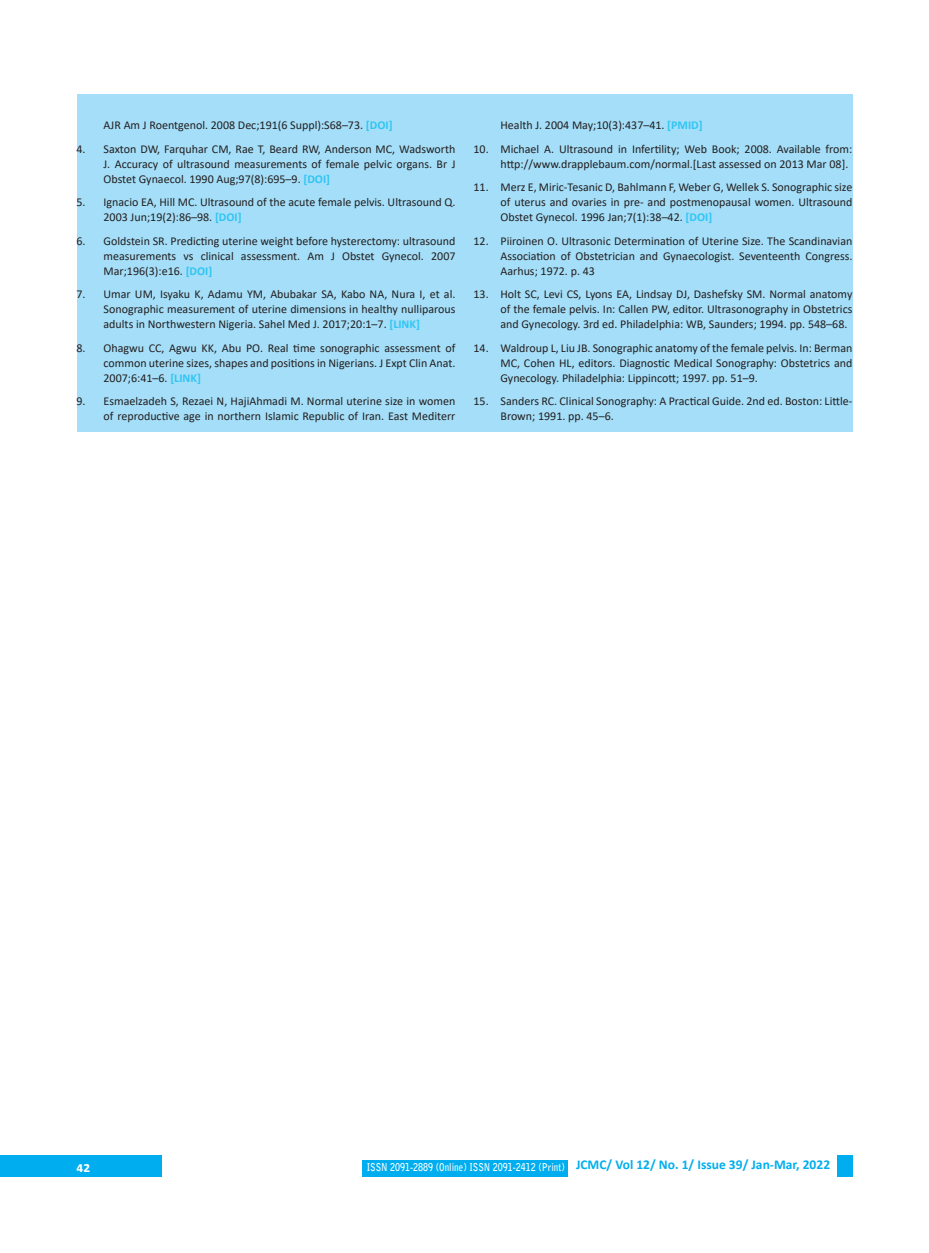
<style>
.page{position:relative;width:929px;height:1253px;background:#fff}
.page>*{position:absolute;margin:0;border:0;box-sizing:border-box;transform-origin:0 0}
.t1{font:700 15px "Calibri";color:#fff}
.t2{font:12px/15px "Calibri";color:#231f20;text-align:justify}
.t3{font:700 10.8px "Bell Gothic Std";color:#fff;scale:.83 1}
.s1{font-weight:700;color:#30c5f3}
</style>
<div class="page">
<div style="left:837px;top:1155px;width:15px;height:21px;background:#00aeef"></div>
<div style="left:0;top:1155px;width:162px;height:21px;background:#00aeef"></div>
<div style="left:362px;top:1160px;width:205px;height:16px;background:#00aeef"></div>
<div style="left:77px;top:95px;width:775px;height:337px;background:#a4def8"></div>
<p class="t2" style="left:104px;top:117px;width:290px">AJR Am J Roentgenol. 2008 Dec;191(6 Suppl):S68–73. <span class="s1">[DOI]</span></p>
<p class="t2" style="left:104px;top:141px;width:353px;text-indent:-27px">4. Saxton DW, Farquhar CM, Rae T, Beard RW, Anderson MC, Wadsworth J. Accuracy of ultrasound measurements of female pelvic organs. Br J Obstet Gynaecol. 1990 Aug;97(8):695–9. <span class="s1">[DOI]</span></p>
<p class="t2" style="left:104px;top:194px;width:353px;text-indent:-27px">5. Ignacio EA, Hill MC. Ultrasound of the acute female pelvis. Ultrasound Q.<br>2003 Jun;19(2):86–98. <span class="s1">[DOI]</span></p>
<p class="t2" style="left:104px;top:233px;width:353px;text-indent:-27px">6. Goldstein SR. Predicting uterine weight before hysterectomy: ultrasound measurements vs clinical assessment. Am J Obstet Gynecol. 2007<br>Mar;196(3):e16. <span class="s1">[DOI]</span></p>
<p class="t2" style="left:104px;top:286px;width:353px;text-indent:-27px">7. Umar UM, Isyaku K, Adamu YM, Abubakar SA, Kabo NA, Nura I, et al.<br>Sonographic measurement of uterine dimensions in healthy nulliparous adults in Northwestern Nigeria. Sahel Med J. 2017;20:1–7. <span class="s1">[LINK]</span></p>
<p class="t2" style="left:104px;top:340px;width:353px;text-indent:-27px">8. Ohagwu CC, Agwu KK, Abu PO. Real time sonographic assessment of common uterine sizes, shapes and positions in Nigerians. J Expt Clin Anat.<br>2007;6:41–6. <span class="s1">[LINK]</span></p>
<p class="t2" style="left:77px;top:393px;width:380px;text-align:right">9. Esmaelzadeh S, Rezaei N, HajiAhmadi M. Normal uterine size in women of reproductive age in northern Islamic Republic of Iran. East Mediterr</p>
<p class="t2" style="left:500px;top:117px;width:204px">Health J. 2004 May;10(3):437–41. <span class="s1">[PMID]</span></p>
<p class="t2" style="left:500px;top:141px;width:353px;text-indent:-27px">10. Michael A. Ultrasound in Infertility; Web Book; 2008. Available from: http://www.drapplebaum.com/normal.[Last assessed on 2013 Mar 08].</p>
<p class="t2" style="left:500px;top:179px;width:353px;text-indent:-27px">11. Merz E, Miric-Tesanic D, Bahlmann F, Weber G, Wellek S. Sonographic size of uterus and ovaries in pre- and postmenopausal women. Ultrasound Obstet Gynecol. 1996 Jan;7(1):38–42. <span class="s1">[DOI]</span></p>
<p class="t2" style="left:500px;top:233px;width:353px;text-indent:-27px">12. Piiroinen O. Ultrasonic Determination of Uterine Size. The Scandinavian Association of Obstetrician and Gynaecologist. Seventeenth Congress.<br>Aarhus; 1972. p. 43</p>
<p class="t2" style="left:500px;top:286px;width:353px;text-indent:-27px">13. Holt SC, Levi CS, Lyons EA, Lindsay DJ, Dashefsky SM. Normal anatomy of the female pelvis. In: Callen PW, editor. Ultrasonography in Obstetrics and Gynecology. 3rd ed. Philadelphia: WB, Saunders; 1994. pp. 548–68.</p>
<p class="t2" style="left:500px;top:340px;width:353px;text-indent:-27px">14. Waldroup L, Liu JB. Sonographic anatomy of the female pelvis. In: Berman MC, Cohen HL, editors. Diagnostic Medical Sonography: Obstetrics and Gynecology. Philadelphia: Lippincott; 1997. pp. 51–9.</p>
<p class="t2" style="left:500px;top:393px;width:353px;text-indent:-27px">15. Sanders RC. Clinical Sonography: A Practical Guide. 2nd ed. Boston: Little-<br>Brown; 1991. pp. 45–6.</p>
<p class="t1" style="left:77px;top:1156px;width:15px">42</p>
<p class="t3" style="left:367px;top:1161px;width:560px">ISSN 2091-2889 (Online) ISSN 2091-2412 (Print) <sup>JCMC/</sup> <sup>Vol</sup> <sup>12/</sup> <sup>No.</sup> <sup>1/</sup> <sup>Issue</sup> <sup>39/</sup> <sup>Jan-Mar,</sup> <sup>2022</sup></p>
</div>
